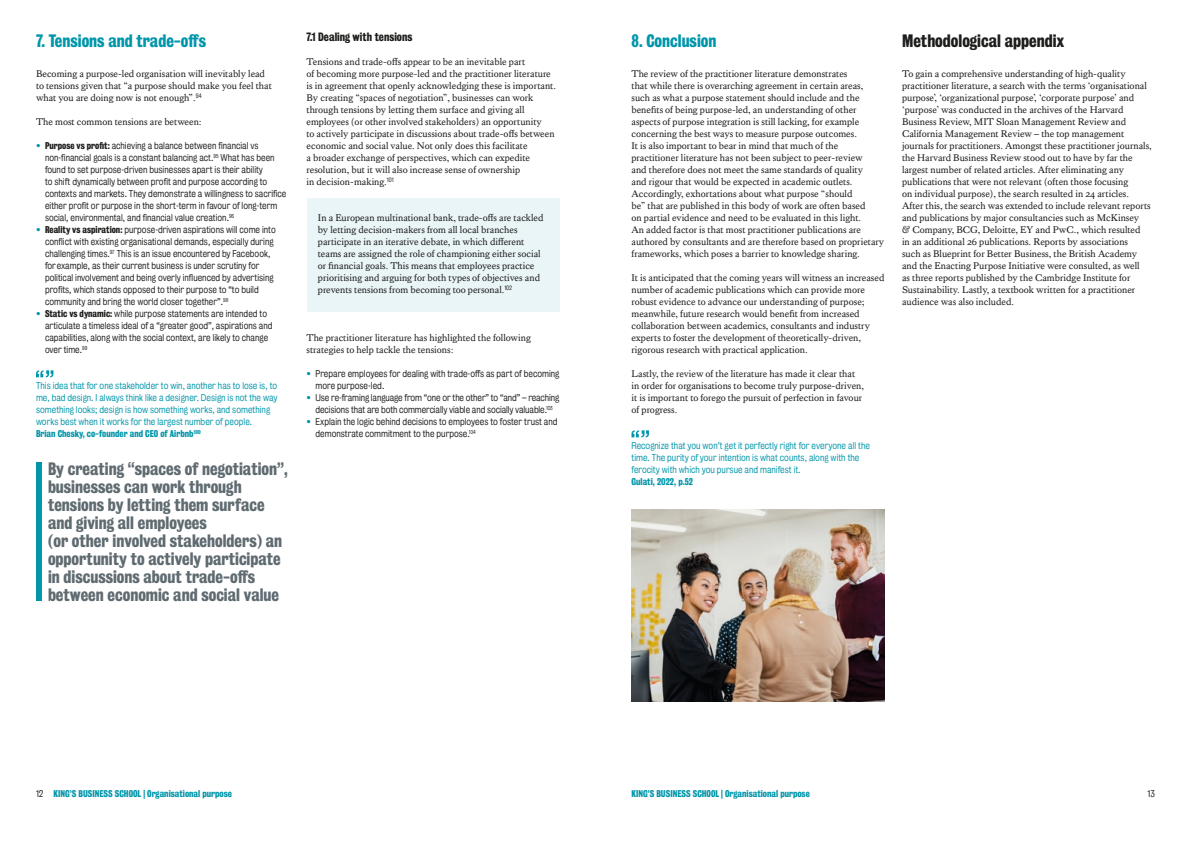
<style>
.page{position:relative;width:1191px;height:842px;background:#fff}
.page>*{position:absolute;margin:0;border:0;box-sizing:border-box;transform-origin:0 0}
.t1{font:16.4px/18px "Kings Bureau Grot Three Seven";color:#5f6b71}
.t2{font:16.4px "Kings Bureau Grot Three Seven";color:#0096aa}
.t3{font:16.4px "Kings Bureau Grot Three Seven";color:#1d1d1b}
.t4{font:11px "Kings Bureau Grot Three Seven";color:#1d1d1b}
.t5{font:10px/12px "Kings Caslon Text";color:#1d1d1b}
.t6{font:9px/12px "Kings Bureau Grot Five One";color:#1d1d1b}
.t7{font:9px/12px "Kings Bureau Grot Five One";color:#0096aa}
.t8{font:9px "Kings Bureau Grot Three Seven";color:#0096aa}
.s1{color:#0096aa}
.s2{font-family:"Kings Bureau Grot Three Seven"}
.s3{font-family:"Kings Bureau Grot Five One";color:#1d1d1b}
</style>
<div class="page">
<svg style="left:36px;top:370px;width:17px;height:7px"></svg>
<div style="left:306px;top:198px;width:253px;height:113px;background:#eaf5f8"></div>
<div style="left:36px;top:462px;width:6px;height:138px;background:#0096aa"></div>
<svg style="left:631px;top:430px;width:18px;height:7px"></svg>
<img style="left:631px;top:509px;width:253px;height:192px">
<h1 class="t2" style="left:36px;top:32px;width:171px">7. Tensions and trade-offs</h1>
<p class="t5" style="left:36px;top:68px;width:237px">Becoming a purpose-led organisation will inevitably lead to tensions given that “a purpose should make you feel that what you are doing now is not enough”.<sup>94</sup></p>
<p class="t5" style="left:36px;top:116px;width:167px">The most common tensions are between:</p>
<p class="t6" style="left:45px;top:140px;width:243px;text-indent:-9px"><span class="s1">•</span> <span class="s2">Purpose vs profit:</span> achieving a balance between financial vs non-financial goals is a constant balancing act.<sup>95</sup> What has been found to set purpose-driven businesses apart is their ability<br>to shift dynamically between profit and purpose according to contexts and markets. They demonstrate a willingness to sacrifice either profit or purpose in the short-term in favour of long-term social, environmental, and financial value creation.<sup>96</sup></p>
<p class="t6" style="left:45px;top:224px;width:232px;text-indent:-9px"><span class="s1">•</span> <span class="s2">Reality vs aspiration:</span> purpose-driven aspirations will come into conflict with existing organisational demands, especially during challenging times.<sup>97</sup> This is an issue encountered by Facebook, for example, as their current business is under scrutiny for political involvement and being overly influenced by advertising profits, which stands opposed to their purpose to “to build community and bring the world closer together”.<sup>98</sup></p>
<p class="t6" style="left:45px;top:308px;width:229px;text-indent:-9px"><span class="s1">•</span> <span class="s2">Static vs dynamic:</span> while purpose statements are intended to articulate a timeless ideal of a “greater good”, aspirations and capabilities, along with the social context, are likely to change over time.<sup>99</sup></p>
<p class="t7" style="left:36px;top:380px;width:243px">This idea that for one stakeholder to win, another has to lose is, to me, bad design. I always think like a designer. Design is not the way something looks; design is how something works, and something works best when it works for the largest number of people.</p>
<p class="t8" style="left:36px;top:429px;width:166px">Brian Chesky, co-founder and CEO of Airbnb<sup>100</sup></p>
<p class="t1" style="left:48px;top:459px;width:241px">By creating “spaces of negotiation”, businesses can work through tensions by letting them surface and giving all employees<br>(or other involved stakeholders) an opportunity to actively participate in discussions about trade-offs between economic and social value</p>
<p class="t4" style="left:306px;top:31px;width:107px">7.1 Dealing with tensions</p>
<p class="t5" style="left:306px;top:56px;width:251px">Tensions and trade-offs appear to be an inevitable part<br>of becoming more purpose-led and the practitioner literature is in agreement that openly acknowledging these is important.<br>By creating “spaces of negotiation”, businesses can work through tensions by letting them surface and giving all employees (or other involved stakeholders) an opportunity<br>to actively participate in discussions about trade-offs between economic and social value. Not only does this facilitate<br>a broader exchange of perspectives, which can expedite resolution, but it will also increase sense of ownership<br>in decision-making.<sup>101</sup></p>
<p class="t5" style="left:318px;top:212px;width:227px">In a European multinational bank, trade-offs are tackled by letting decision-makers from all local branches participate in an iterative debate, in which different teams are assigned the role of championing either social or financial goals. This means that employees practice prioritising and arguing for both types of objectives and prevents tensions from becoming too personal.<sup>102</sup></p>
<p class="t5" style="left:306px;top:332px;width:226px">The practitioner literature has highlighted the following strategies to help tackle the tensions:</p>
<p class="t6" style="left:315px;top:368px;width:245px;text-indent:-9px"><span class="s1">•</span> Prepare employees for dealing with trade-offs as part of becoming more purpose-led.</p>
<p class="t6" style="left:306px;top:392px;width:254px;text-align:center"><span class="s1">•</span> Use re-framing language from “one or the other” to “and” – reaching decisions that are both commercially viable and socially valuable.<sup>103</sup></p>
<p class="t6" style="left:315px;top:416px;width:243px;text-indent:-9px"><span class="s1">•</span> Explain the logic behind decisions to employees to foster trust and demonstrate commitment to the purpose.<sup>104</sup></p>
<h1 class="t2" style="left:631px;top:32px;width:86px">8. Conclusion</h1>
<p class="t5" style="left:631px;top:68px;width:254px">The review of the practitioner literature demonstrates<br>that while there is overarching agreement in certain areas, such as what a purpose statement should include and the benefits of being purpose-led, an understanding of other aspects of purpose integration is still lacking, for example concerning the best ways to measure purpose outcomes.<br>It is also important to bear in mind that much of the practitioner literature has not been subject to peer-review<br>and therefore does not meet the same standards of quality<br>and rigour that would be expected in academic outlets.<br>Accordingly, exhortations about what purpose “should<br>be” that are published in this body of work are often based<br>on partial evidence and need to be evaluated in this light.<br>An added factor is that most practitioner publications are authored by consultants and are therefore based on proprietary frameworks, which poses a barrier to knowledge sharing.</p>
<p class="t5" style="left:631px;top:272px;width:254px">It is anticipated that the coming years will witness an increased number of academic publications which can provide more robust evidence to advance our understanding of purpose; meanwhile, future research would benefit from increased collaboration between academics, consultants and industry experts to foster the development of theoretically-driven, rigorous research with practical application.</p>
<p class="t5" style="left:631px;top:368px;width:234px">Lastly, the review of the literature has made it clear that in order for organisations to become truly purpose-driven, it is important to forego the pursuit of perfection in favour of progress.</p>
<p class="t7" style="left:631px;top:440px;width:240px">Recognize that you won’t get it perfectly right for everyone all the time. The purity of your intention is what counts, along with the ferocity with which you pursue and manifest it.</p>
<p class="t8" style="left:631px;top:477px;width:63px">Gulati, 2022, p.52</p>
<h1 class="t3" style="left:902px;top:32px;width:164px">Methodological appendix</h1>
<p class="t5" style="left:902px;top:68px;width:251px">To gain a comprehensive understanding of high-quality practitioner literature, a search with the terms ‘organisational purpose’, ‘organizational purpose’, ‘corporate purpose’ and ‘purpose’ was conducted in the archives of the Harvard Business Review, MIT Sloan Management Review and California Management Review – the top management journals for practitioners. Amongst these practitioner journals, the Harvard Business Review stood out to have by far the largest number of related articles. After eliminating any publications that were not relevant (often those focusing<br>on individual purpose), the search resulted in 24 articles.<br>After this, the search was extended to include relevant reports and publications by major consultancies such as McKinsey<br>&amp; Company, BCG, Deloitte, EY and PwC., which resulted<br>in an additional 26 publications. Reports by associations<br>such as Blueprint for Better Business, the British Academy and the Enacting Purpose Initiative were consulted, as well<br>as three reports published by the Cambridge Institute for Sustainability. Lastly, a textbook written for a practitioner audience was also included.</p>
<p class="t8" style="left:36px;top:789px;width:197px"><span class="s3">12</span> KING’S BUSINESS SCHOOL | Organisational purpose</p>
<p class="t8" style="left:631px;top:789px;width:180px">KING’S BUSINESS SCHOOL | Organisational purpose</p>
<p class="t6" style="left:1147px;top:788px;width:9px">13</p>
</div>
